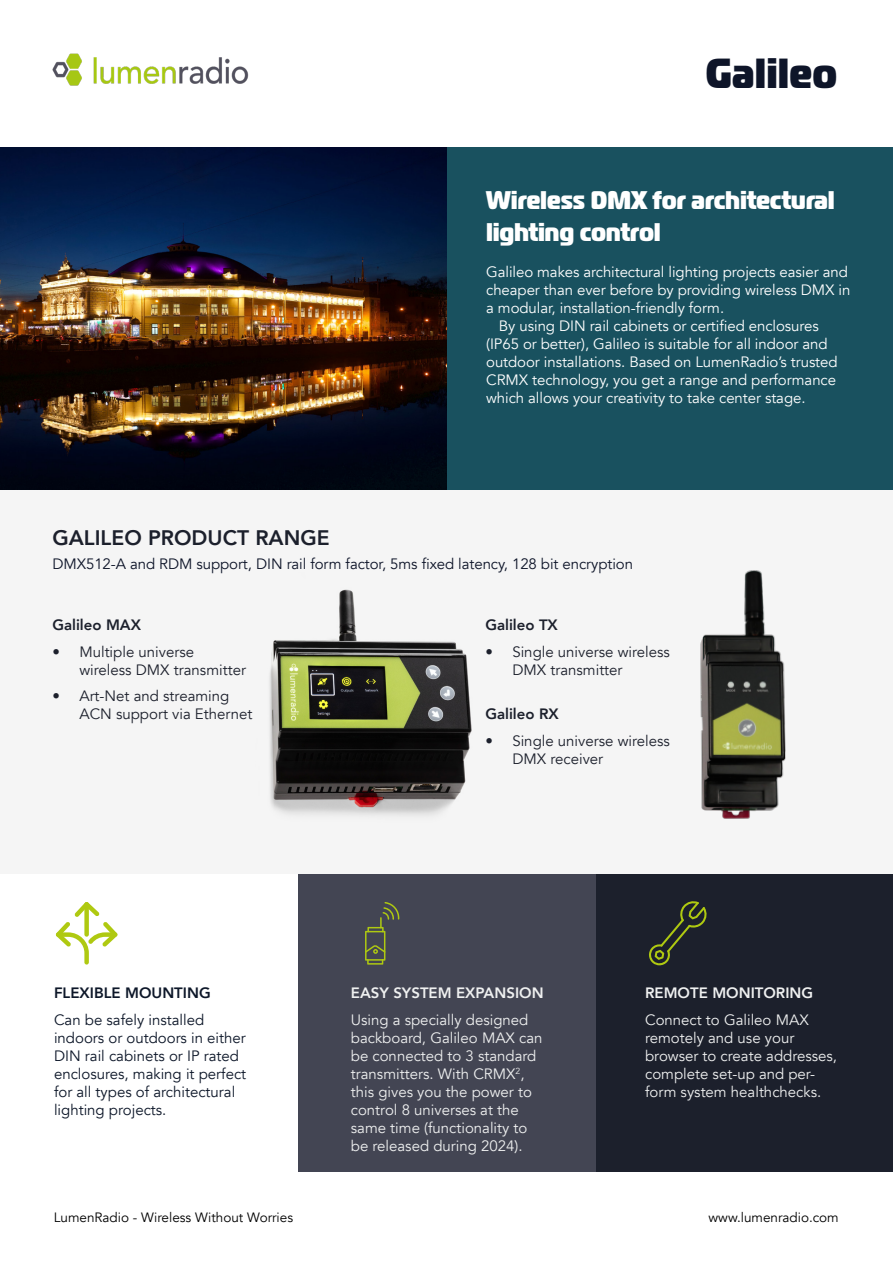
<style>
.page{position:relative;width:893px;height:1263px;background:#fff}
.page>*{position:absolute;margin:0;border:0;box-sizing:border-box;transform-origin:0 0}
.t1{font:800 42px "Magistral Cond";color:#0e1529}
.t2{font:800 25.5px/32.4px "Magistral Cond";letter-spacing:-.01em;color:#fff}
.Större_rubrik_Avenir{font:800 21px "Avenir";color:#1c202c}
.bröd_utan_indrag{font:15px/18px "Avenir";letter-spacing:-.005em;color:#fff}
.t3{font:15px/18px "Avenir";color:#eff0f0}
.t4{font:15px/18px "Avenir";color:#1c202c}
.t5{font:15px/18px "Avenir";color:#0d1729}
.Större_rubrik_Avenir-2{font:15px "Avenir";letter-spacing:-.005em;color:#0e1529}
.t6{font:800 15px "Avenir";color:#eff0f0}
.t7{font:800 15px "Avenir";color:#1c202c}
.t8{font:800 15px "Avenir";color:#0d1729}
.t9{font:13.5px "Avenir";color:#000001}
</style>
<div class="page">
<div style="left:0;top:490px;width:893px;height:384px;background:#f5f5f5"></div>
<div style="left:0;top:148px;width:893px;height:342px;background:#19515f"></div>
<img style="left:0;top:148px;width:446px;height:342px">
<div style="left:299px;top:874px;width:298px;height:297px;background:#434553"></div>
<div style="left:597px;top:874px;width:296px;height:297px;background:#1c202c"></div>
<svg style="left:56px;top:902px;width:61px;height:62px"></svg>
<svg style="left:365px;top:902px;width:35px;height:62px"></svg>
<svg style="left:649px;top:901px;width:58px;height:64px"></svg>
<img style="left:700px;top:570px;width:86px;height:249px">
<img style="left:269px;top:589px;width:203px;height:227px">
<img style="left:52px;top:53px;width:197px;height:33px">
<p class="t1" style="left:705px;top:46px;width:133px">Galileo</p>
<p class="t2" style="left:486px;top:184px;width:350px">Wireless DMX for architectural lighting control</p>
<p class="bröd_utan_indrag" style="left:486px;top:264px;width:366px">Galileo makes architectural lighting projects easier and cheaper than ever before by providing wireless DMX in a modular, installation-friendly form.</p>
<p class="bröd_utan_indrag" style="left:486px;top:318px;width:353px;text-indent:13px">By using DIN rail cabinets or certified enclosures (IP65 or better), Galileo is suitable for all indoor and outdoor installations. Based on LumenRadio’s trusted CRMX technology, you get a range and performance which allows your creativity to take center stage.</p>
<p class="Större_rubrik_Avenir" style="left:52px;top:521px;width:279px">GALILEO PRODUCT RANGE</p>
<p class="Större_rubrik_Avenir-2" style="left:52px;top:555px;width:582px">DMX512-A and RDM support, DIN rail form factor, 5ms fixed latency, 128 bit encryption</p>
<p class="t7" style="left:52px;top:613px;width:90px">Galileo MAX</p>
<p class="t4" style="left:79px;top:643px;width:168px;text-indent:-27px">• Multiple universe wireless DMX transmitter</p>
<p class="t4" style="left:79px;top:687px;width:175px;text-indent:-27px">• Art-Net and streaming<br>ACN support via Ethernet</p>
<p class="t8" style="left:54px;top:981px;width:158px">FLEXIBLE MOUNTING</p>
<p class="t5" style="left:54px;top:1011px;width:194px">Can be safely installed indoors or outdoors in either<br>DIN rail cabinets or IP rated enclosures, making it perfect for all types of architectural lighting projects.</p>
<p class="t7" style="left:485px;top:613px;width:74px">Galileo TX</p>
<p class="t4" style="left:512px;top:643px;width:159px;text-indent:-27px">• Single universe wireless<br>DMX transmitter</p>
<p class="t7" style="left:485px;top:702px;width:75px">Galileo RX</p>
<p class="t4" style="left:512px;top:732px;width:159px;text-indent:-27px">• Single universe wireless<br>DMX receiver</p>
<p class="t6" style="left:351px;top:981px;width:194px">EASY SYSTEM EXPANSION</p>
<p class="t3" style="left:351px;top:1011px;width:193px">Using a specially designed backboard, Galileo MAX can be connected to 3 standard transmitters. With CRMX<sup>2</sup>, this gives you the power to control 8 universes at the same time (functionality to be released during 2024).</p>
<p class="t6" style="left:645px;top:981px;width:170px">REMOTE MONITORING</p>
<p class="t3" style="left:645px;top:1011px;width:193px">Connect to Galileo MAX remotely and use your browser to create addresses, complete set-up and per&shy;form system healthchecks.</p>
<p class="t9" style="left:54px;top:1210px;width:241px">LumenRadio - Wireless Without Worries</p>
<p class="t9" style="left:708px;top:1210px;width:132px">www.lumenradio.com</p>
</div>
